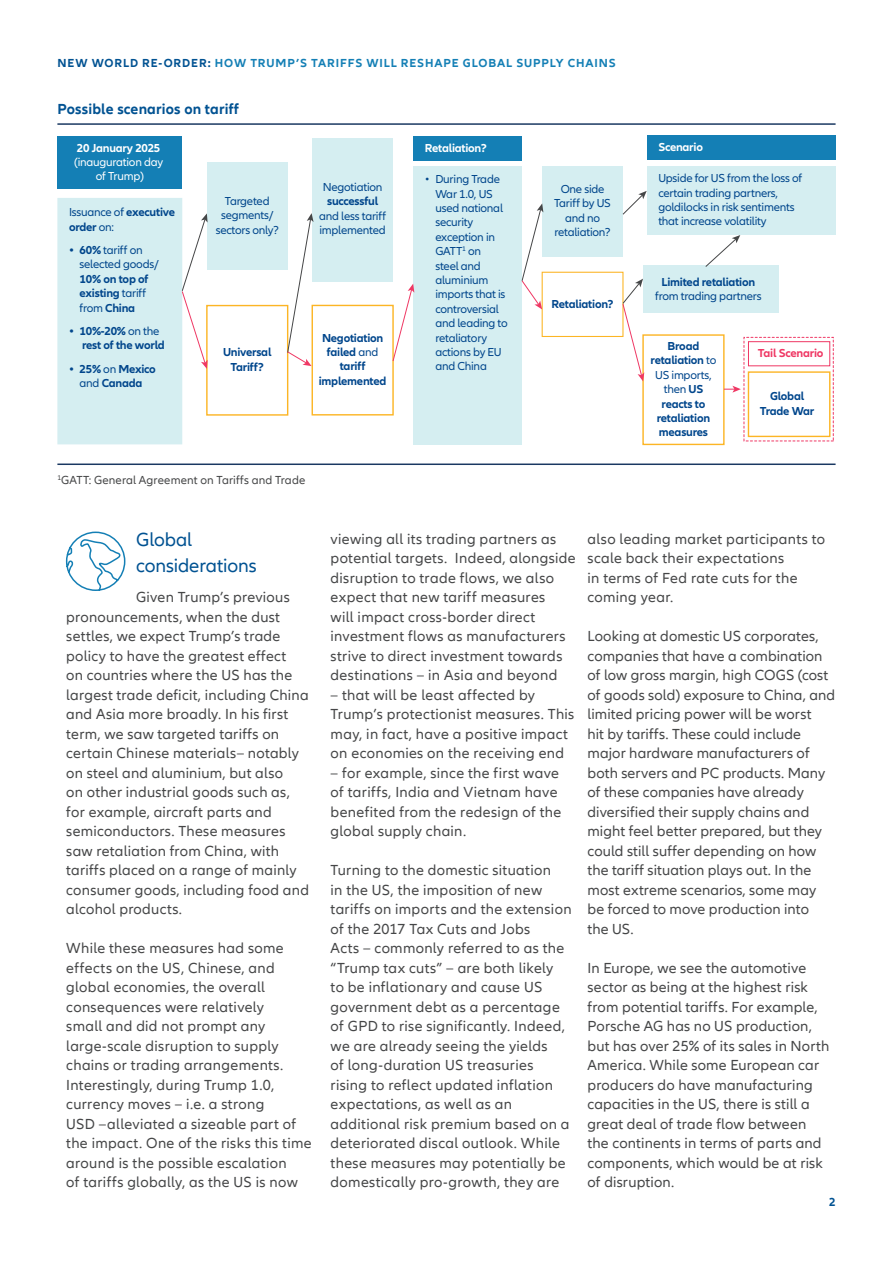
<style>
.page{position:relative;width:893px;height:1263px;background:#fff}
.page>*{position:absolute;margin:0;border:0;box-sizing:border-box;transform-origin:0 0}
.Headline_3{font:19.5px/25.3px "Allianz Neo";letter-spacing:-.005em;color:#015292}
.Copy{font:15px/19.5px "Allianz Neo";letter-spacing:.02em;color:#454647}
.t1{font:700 15px "Allianz Neo";letter-spacing:.01em;color:#015292}
.t2{font:12px/14.4px "Allianz Neo";letter-spacing:-.02em;color:#01468c;text-align:center}
.t3{font:700 12px/14.4px "Allianz Neo";letter-spacing:-.02em;color:#01468c;text-align:center}
.t4{font:700 12px "Allianz Neo";letter-spacing:.075em;color:#147fb5}
.Disclaimer_footnote{font:12px "Allianz Neo";letter-spacing:.015em;color:#454647}
.t5{font:12px/14.4px "Allianz Neo";letter-spacing:-.02em;color:#fff;text-align:center}
.t6{font:700 12px "Allianz Neo";letter-spacing:-.02em;color:#fff}
.t7{font:700 12px "Allianz Neo";letter-spacing:-.02em;color:#ef3864}
.t8{font:700 12px "Allianz Neo";color:#015292}
.s1{color:#015292}
.s2{font-weight:700}
.s3{font-weight:400}
</style>
<div class="page">
<hr style="left:57px;top:123px;width:779px;height:2px;background:#1a3862">
<div style="left:207px;top:162px;width:81px;height:108px;background:#d5eef1"></div>
<div style="left:206px;top:305px;width:82px;height:111px;border:1px solid #fcb525"></div>
<div style="left:312px;top:305px;width:82px;height:110px;border:1px solid #fcb525"></div>
<div style="left:312px;top:138px;width:81px;height:143px;background:#d5eef1"></div>
<div style="left:542px;top:166px;width:81px;height:91px;background:#d5eef1"></div>
<div style="left:542px;top:272px;width:81px;height:65px;border:1px solid #fcb525"></div>
<div style="left:647px;top:166px;width:189px;height:69px;background:#d5eef1"></div>
<div style="left:647px;top:136px;width:189px;height:24px;background:#147fb5"></div>
<div style="left:643px;top:265px;width:136px;height:48px;background:#d5eef1"></div>
<div style="left:642px;top:334px;width:83px;height:111px;border:1px solid #fcb525"></div>
<div style="left:57px;top:136px;width:125px;height:53px;background:#147fb5"></div>
<div style="left:413px;top:166px;width:109px;height:278px;background:#d5eef1"></div>
<div style="left:413px;top:136px;width:109px;height:24px;background:#147fb5"></div>
<div style="left:748px;top:371px;width:82px;height:66px;border:1px solid #fcb525"></div>
<div style="left:748px;top:341px;width:82px;height:25px;border:1px solid #ef3864"></div>
<svg style="left:57px;top:198px;width:151px;height:246px"></svg>
<svg style="left:286px;top:213px;width:28px;height:153px"></svg>
<svg style="left:392px;top:284px;width:22px;height:78px"></svg>
<svg style="left:521px;top:203px;width:22px;height:106px"></svg>
<svg style="left:622px;top:191px;width:25px;height:24px"></svg>
<svg style="left:705px;top:235px;width:35px;height:32px"></svg>
<svg style="left:622px;top:279px;width:22px;height:102px"></svg>
<svg style="left:724px;top:386px;width:17px;height:7px"></svg>
<hr style="left:57px;top:463px;width:779px;height:2px;background:#1a3862">
<svg style="left:65px;top:531px;width:61px;height:60px"></svg>
<p class="t4" style="left:57px;top:56px;width:560px"><span class="s1">NEW WORLD RE-ORDER:</span> HOW TRUMP’S TARIFFS WILL RESHAPE GLOBAL SUPPLY CHAINS</p>
<p class="t1" style="left:57px;top:100px;width:183px">Possible scenarios on tariff</p>
<p class="t5" style="left:74px;top:141px;width:91px"><span class="s2">20 January 2025 </span>(inauguration day of Trump)</p>
<p class="t3" style="left:69px;top:205px;width:107px;text-align:left"><span class="s3">Issuance of</span> executive order <span class="s3">on:</span></p>
<p class="t2" style="left:80px;top:243px;width:81px;text-align:left;text-indent:-11px"><span class="s2">• 60%</span> tariff on selected goods/<br><span class="s2">10% on top of existing</span> tariff from <span class="s2">China</span></p>
<p class="t3" style="left:82px;top:324px;width:84px;text-align:left;text-indent:-13px">• 10%-20% <span class="s3">on the </span>rest of the world</p>
<p class="t3" style="left:69px;top:362px;width:88px">• 25% <span class="s3">on</span> Mexico <span class="s3">and</span> Canada</p>
<p class="t2" style="left:216px;top:194px;width:65px">Targeted segments/ sectors only?</p>
<p class="t3" style="left:223px;top:345px;width:50px">Universal<br>Tariff?</p>
<p class="t6" style="left:425px;top:141px;width:64px">Retaliation?</p>
<p class="t6" style="left:658px;top:140px;width:46px">Scenario</p>
<p class="t2" style="left:435px;top:172px;width:74px;text-align:left;text-indent:-11px">• During Trade<br>War 1.0, US used national security exception in<br>GATT<sup>1</sup> on<br>steel and aluminium imports that is controversial and leading to retaliatory actions by EU and China</p>
<p class="t2" style="left:319px;top:180px;width:68px">Negotiation <span class="s2">successful </span>and less tariff implemented</p>
<p class="t2" style="left:554px;top:182px;width:58px">One side<br>Tariff by US and no retaliation?</p>
<p class="t3" style="left:551px;top:297px;width:64px">Retaliation?</p>
<p class="t3" style="left:319px;top:331px;width:69px">Negotiation failed <span class="s3">and </span>tariff implemented</p>
<p class="t2" style="left:658px;top:171px;width:145px;text-align:left">Upside for US from the loss of certain trading partners, goldilocks in risk sentiments that increase volatility</p>
<p class="t2" style="left:655px;top:275px;width:108px"><span class="s2">Limited retaliation </span>from trading partners</p>
<p class="t3" style="left:651px;top:339px;width:67px">Broad retaliation <span class="s3">to<br>US imports, then</span> US reacts to retaliation measures</p>
<p class="t7" style="left:758px;top:346px;width:67px">Tail Scenario</p>
<p class="t3" style="left:760px;top:389px;width:56px">Global<br>Trade War</p>
<p class="Disclaimer_footnote" style="left:57px;top:473px;width:249px"><sup>1</sup>GATT: General Agreement on Tariffs and Trade</p>
<p class="Headline_3" style="left:136px;top:528px;width:122px">Global considerations</p>
<p class="Copy" style="left:66px;top:588px;width:244px;text-indent:70px">Given Trump’s previous pronouncements, when the dust settles, we expect Trump’s trade policy to have the greatest effect<br>on countries where the US has the largest trade deficit, including China and Asia more broadly. In his first term, we saw targeted tariffs on certain Chinese materials– notably on steel and aluminium, but also<br>on other industrial goods such as, for example, aircraft parts and semiconductors. These measures saw retaliation from China, with tariffs placed on a range of mainly consumer goods, including food and alcohol products.</p>
<p class="Copy" style="left:66px;top:939px;width:247px">While these measures had some effects on the US, Chinese, and global economies, the overall consequences were relatively<br>small and did not prompt any large-scale disruption to supply chains or trading arrangements.<br>Interestingly, during Trump 1.0, currency moves – i.e. a strong<br>USD –alleviated a sizeable part of the impact. One of the risks this time around is the possible escalation<br>of tariffs globally, as the US is now</p>
<p class="Copy" style="left:331px;top:529px;width:247px">viewing all its trading partners as potential targets. Indeed, alongside disruption to trade flows, we also expect that new tariff measures<br>will impact cross-border direct investment flows as manufacturers strive to direct investment towards destinations – in Asia and beyond</p>
<p class="Copy" style="left:331px;top:685px;width:245px">– that will be least affected by Trump’s protectionist measures. This may, in fact, have a positive impact on economies on the receiving end</p>
<p class="Copy" style="left:331px;top:763px;width:232px">– for example, since the first wave of tariffs, India and Vietnam have benefited from the redesign of the global supply chain.</p>
<p class="Copy" style="left:331px;top:861px;width:242px">Turning to the domestic situation<br>in the US, the imposition of new tariffs on imports and the extension of the 2017 Tax Cuts and Jobs<br>Acts – commonly referred to as the “Trump tax cuts” – are both likely<br>to be inflationary and cause US government debt as a percentage of GPD to rise significantly. Indeed, we are already seeing the yields<br>of long-duration US treasuries rising to reflect updated inflation expectations, as well as an additional risk premium based on a deteriorated discal outlook. While these measures may potentially be domestically pro-growth, they are</p>
<p class="Copy" style="left:587px;top:529px;width:239px">also leading market participants to scale back their expectations<br>in terms of Fed rate cuts for the coming year.</p>
<p class="Copy" style="left:587px;top:627px;width:249px">Looking at domestic US corporates, companies that have a combination of low gross margin, high COGS (cost of goods sold) exposure to China, and limited pricing power will be worst<br>hit by tariffs. These could include major hardware manufacturers of both servers and PC products. Many of these companies have already diversified their supply chains and might feel better prepared, but they could still suffer depending on how the tariff situation plays out. In the most extreme scenarios, some may be forced to move production into<br>the US.</p>
<p class="Copy" style="left:587px;top:958px;width:243px">In Europe, we see the automotive sector as being at the highest risk from potential tariffs. For example,<br>Porsche AG has no US production, but has over 25% of its sales in North<br>America. While some European car producers do have manufacturing capacities in the US, there is still a great deal of trade flow between the continents in terms of parts and components, which would be at risk of disruption.</p>
<p class="t8" style="left:829px;top:1194px;width:8px">2</p>
</div>
